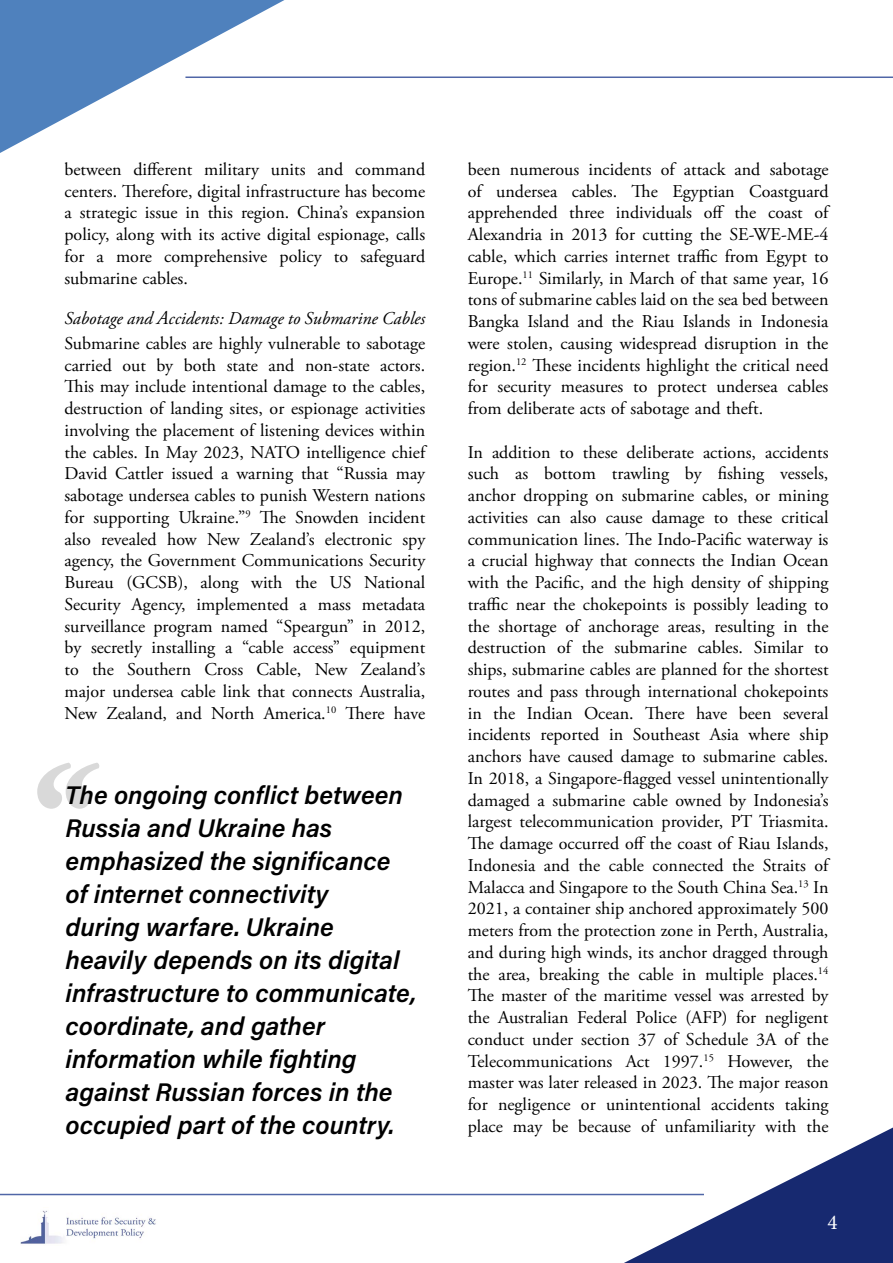
<style>
.page{position:relative;width:893px;height:1263px;background:#fff}
.page>*{position:absolute;margin:0;border:0;box-sizing:border-box;transform-origin:0 0}
.t1{font:25.5px/33px "Acumin Variable Concept";color:#000}
.t2{font:21px "Minion Pro";color:#fff}
.t3{font:18px/21.8px "Adobe Garamond Pro";color:#000;text-align:justify}
.s1{font-style:italic}
.s2{font-style:italic;font-size:19.5px}
</style>
<div class="page">
<svg style="left:0;top:0;width:284px;height:153px"></svg>
<hr style="left:185px;top:77px;width:708px;height:1px;background:#5066a7">
<svg style="left:624px;top:1127px;width:269px;height:136px"></svg>
<hr style="left:0;top:1194px;width:704px;height:1px;background:#5066a7">
<img style="left:20px;top:1210px;width:136px;height:34px">
<svg style="left:37px;top:763px;width:62px;height:46px"></svg>
<p class="t3" style="left:64px;top:159px;width:362px">between different military units and command centers. Therefore, digital infrastructure has become a strategic issue in this region. China’s expansion policy, along with its active digital espionage, calls for a more comprehensive policy to safeguard submarine cables.</p>
<p class="t3" style="left:64px;top:306px;width:362px;line-height:24.9px"><span class="s1">Sabotage and</span> <span class="s2">A</span><span class="s1">ccidents: Damage to Submarine Cables<br></span>Submarine cables are highly vulnerable to sabotage</p>
<p class="t3" style="left:64px;top:355px;width:362px">carried out by both state and non-state actors.<br>This may include intentional damage to the cables, destruction of landing sites, or espionage activities involving the placement of listening devices within the cables. In May 2023, NATO intelligence chief David Cattler issued a warning that “Russia may sabotage undersea cables to punish Western nations for supporting Ukraine.”<sup>9</sup> The Snowden incident also revealed how New Zealand’s electronic spy agency, the Government Communications Security Bureau (GCSB), along with the US National Security Agency, implemented a mass metadata surveillance program named “Speargun” in 2012, by secretly installing a “cable access” equipment to the Southern Cross Cable, New Zealand’s major undersea cable link that connects Australia, New Zealand, and North America.<sup>10</sup> There have</p>
<p class="t1" style="left:66px;top:778px;width:352px">The ongoing conflict between<br>Russia and Ukraine has emphasized the significance of internet connectivity<br>during warfare. Ukraine heavily depends on its digital infrastructure to communicate, coordinate, and gather information while fighting against Russian forces in the occupied part of the country.</p>
<p class="t3" style="left:468px;top:159px;width:362px">been numerous incidents of attack and sabotage of undersea cables. The Egyptian Coastguard apprehended three individuals off the coast of Alexandria in 2013 for cutting the SE-WE-ME-4 cable, which carries internet traffic from Egypt to Europe.<sup>11</sup> Similarly, in March of that same year, 16 tons of submarine cables laid on the sea bed between Bangka Island and the Riau Islands in Indonesia were stolen, causing widespread disruption in the region.<sup>12</sup> These incidents highlight the critical need for security measures to protect undersea cables from deliberate acts of sabotage and theft.</p>
<p class="t3" style="left:468px;top:442px;width:362px">In addition to these deliberate actions, accidents such as bottom trawling by fishing vessels, anchor dropping on submarine cables, or mining activities can also cause damage to these critical communication lines. The Indo-Pacific waterway is a crucial highway that connects the Indian Ocean with the Pacific, and the high density of shipping traffic near the chokepoints is possibly leading to the shortage of anchorage areas, resulting in the destruction of the submarine cables. Similar to ships, submarine cables are planned for the shortest routes and pass through international chokepoints in the Indian Ocean. There have been several incidents reported in Southeast Asia where ship anchors have caused damage to submarine cables.<br>In 2018, a Singapore-flagged vessel unintentionally damaged a submarine cable owned by Indonesia’s largest telecommunication provider, PT Triasmita.<br>The damage occurred off the coast of Riau Islands, Indonesia and the cable connected the Straits of Malacca and Singapore to the South China Sea.<sup>13</sup> In 2021, a container ship anchored approximately 500 meters from the protection zone in Perth, Australia, and during high winds, its anchor dragged through the area, breaking the cable in multiple places.<sup>14<br></sup>The master of the maritime vessel was arrested by the Australian Federal Police (AFP) for negligent conduct under section 37 of Schedule 3A of the Telecommunications Act 1997.<sup>15</sup> However, the master was later released in 2023. The major reason for negligence or unintentional accidents taking place may be because of unfamiliarity with the</p>
<p class="t2" style="left:827px;top:1208px;width:12px">4</p>
</div>
